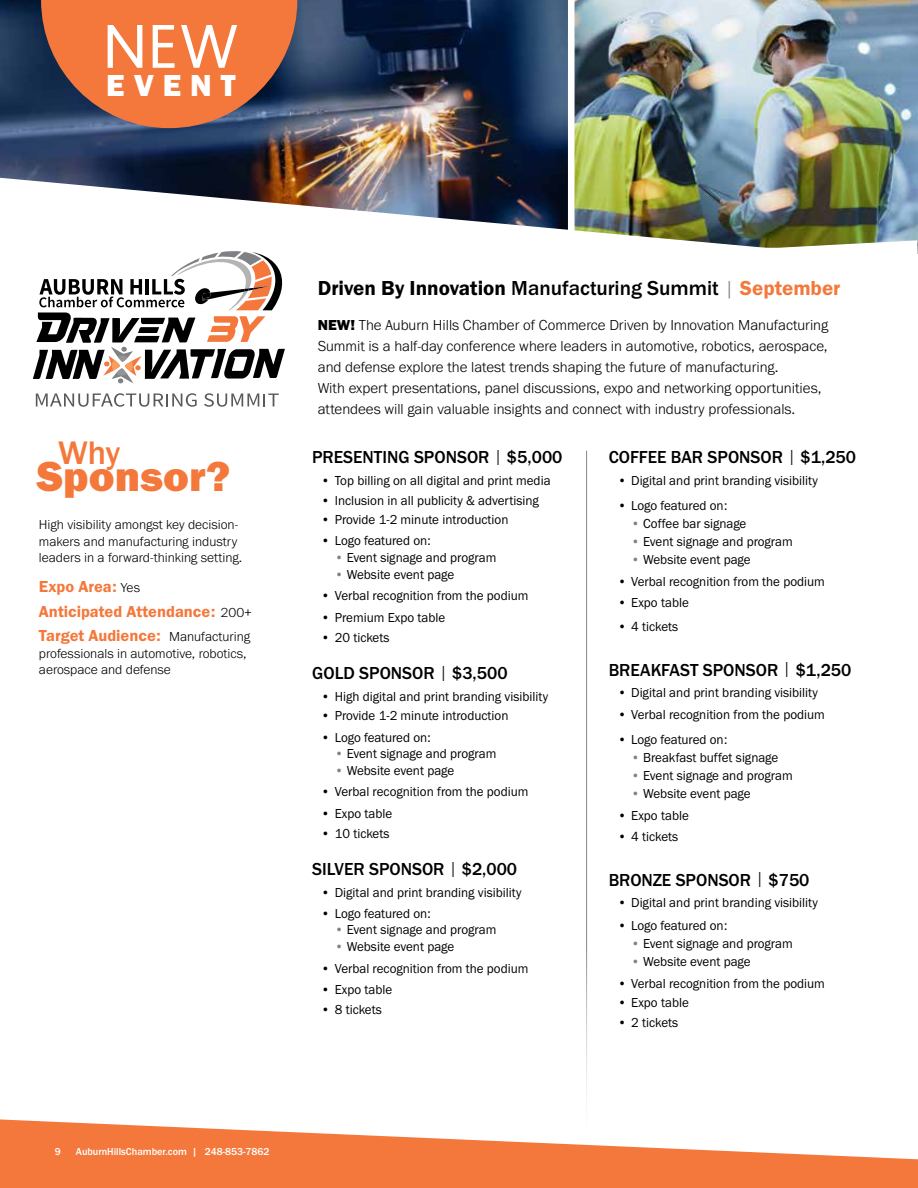
<style>
.page{position:relative;width:918px;height:1188px;background:#fff}
.page>*{position:absolute;margin:0;border:0;box-sizing:border-box;transform-origin:0 0}
.t1{font:43.5px "Franklin Gothic URW Hea";color:#f4783b}
.t2{font:500 33.75px "Franklin Gothic URW";color:#f4783b}
.t3{font:31.5px "Franklin Gothic URW Hea";letter-spacing:.285em;color:#fff}
.t4{font:500 21px "Franklin Gothic URW";color:#000}
.t5{font:500 18px "Franklin Gothic URW";color:#000}
.t6{font:16.5px/24.3px "Franklin Gothic URW Dem";color:#f4783b}
.t7{font:300 15px/21px "Franklin Gothic URW";color:#000}
.t8{font:13.5px "Franklin Gothic URW Boo";color:#000}
.t9{font:300 13.5px/16.5px "Franklin Gothic URW";color:#000}
.t10{font:500 10.5px "Franklin Gothic URW";color:#fff}
.s1{font-family:"Franklin Gothic URW";font-weight:300;font-size:13.5px;color:#000}
.s2{font-family:"Franklin Gothic URW Dem";font-weight:400}
.s3{font-weight:300;color:#808285}
.s4{font-family:"Franklin Gothic URW Dem";font-weight:400;color:#f4783b}
.s5{font-family:"Franklin Gothic URW Hea";font-weight:400}
.s6{font-weight:300}
.s7{color:#808285}
</style>
<div class="page">
<img style="left:575px;top:0;width:343px;height:178px">
<img style="left:0;top:0;width:568px;height:178px">
<img style="left:3px;top:178px;width:915px;height:225px">
<svg style="left:0;top:1119px;width:918px;height:69px;fill:#f4783b"></svg>
<hr style="left:586px;top:451px;width:1px;height:714px;background:#808184">
<svg style="left:41px;top:0;width:256px;height:128px;background:#c8744f"></svg>
<svg style="left:36px;top:393px;width:161px;height:14px"></svg>
<svg style="left:204px;top:393px;width:75px;height:14px"></svg>
<svg style="left:33px;top:251px;width:252px;height:132px"></svg>
<h3 class="t3" style="left:106px;top:65px;width:131px">EVENT</h3>
<h2 class="t2" style="left:58px;top:432px;width:64px">Why</h2>
<h1 class="t1" style="left:37px;top:448px;width:195px">Sponsor?</h1>
<p class="t9" style="left:39px;top:516px;width:205px">High visibility amongst key decision&shy;makers and manufacturing industry leaders in a forward-thinking setting.</p>
<p class="t6" style="left:39px;top:575px;width:215px">Expo Area: <span class="s1">Yes<br></span>Anticipated Attendance: <span class="s1">200+<br></span>Target Audience: <span class="s1">Manufacturing</span></p>
<p class="t9" style="left:39px;top:645px;width:209px">professionals in automotive, robotics, aerospace and defense</p>
<h3 class="t4" style="left:318px;top:275px;width:524px"><span class="s2">Driven By Innovation</span> Manufacturing Summit <span class="s3">|</span> <span class="s4">September</span></h3>
<p class="t7" style="left:318px;top:314px;width:512px"><span class="s5">NEW!</span> The Auburn Hills Chamber of Commerce Driven by Innovation Manufacturing Summit is a half-day conference where leaders in automotive, robotics, aerospace, and defense explore the latest trends shaping the future of manufacturing.<br>With expert presentations, panel discussions, expo and networking opportunities, attendees will gain valuable insights and connect with industry professionals.</p>
<h3 class="t5" style="left:312px;top:446px;width:252px">PRESENTING SPONSOR <span class="s6">|</span> $5,000</h3>
<p class="t8" style="left:321px;top:472px;width:231px">• Top billing on all digital and print media</p>
<p class="t8" style="left:321px;top:492px;width:219px">• Inclusion in all publicity &amp; advertising</p>
<p class="t8" style="left:321px;top:512px;width:189px">• Provide 1-2 minute introduction</p>
<p class="t8" style="left:321px;top:533px;width:111px">• Logo featured on:</p>
<p class="t8" style="left:335px;top:549px;width:163px"><span class="s7">•</span> Event signage and program</p>
<p class="t8" style="left:335px;top:566px;width:121px"><span class="s7">•</span> Website event page</p>
<p class="t8" style="left:321px;top:587px;width:209px">• Verbal recognition from the podium</p>
<p class="t8" style="left:321px;top:609px;width:126px">• Premium Expo table</p>
<p class="t8" style="left:321px;top:629px;width:70px">• 20 tickets</p>
<h3 class="t5" style="left:312px;top:662px;width:197px">GOLD SPONSOR <span class="s6">|</span> $3,500</h3>
<p class="t8" style="left:321px;top:688px;width:228px">• High digital and print branding visibility</p>
<p class="t8" style="left:321px;top:708px;width:189px">• Provide 1-2 minute introduction</p>
<p class="t8" style="left:321px;top:729px;width:111px">• Logo featured on:</p>
<p class="t8" style="left:335px;top:745px;width:163px"><span class="s7">•</span> Event signage and program</p>
<p class="t8" style="left:335px;top:762px;width:121px"><span class="s7">•</span> Website event page</p>
<p class="t8" style="left:321px;top:783px;width:209px">• Verbal recognition from the podium</p>
<p class="t8" style="left:321px;top:805px;width:73px">• Expo table</p>
<p class="t8" style="left:321px;top:825px;width:70px">• 10 tickets</p>
<h3 class="t5" style="left:312px;top:858px;width:206px">SILVER SPONSOR <span class="s6">|</span> $2,000</h3>
<p class="t8" style="left:321px;top:884px;width:202px">• Digital and print branding visibility</p>
<p class="t8" style="left:321px;top:905px;width:111px">• Logo featured on:</p>
<p class="t8" style="left:335px;top:922px;width:163px"><span class="s7">•</span> Event signage and program</p>
<p class="t8" style="left:335px;top:938px;width:121px"><span class="s7">•</span> Website event page</p>
<p class="t8" style="left:321px;top:960px;width:209px">• Verbal recognition from the podium</p>
<p class="t8" style="left:321px;top:982px;width:73px">• Expo table</p>
<p class="t8" style="left:321px;top:1001px;width:62px">• 8 tickets</p>
<h3 class="t5" style="left:609px;top:446px;width:249px">COFFEE BAR SPONSOR <span class="s6">|</span> $1,250</h3>
<p class="t8" style="left:618px;top:472px;width:202px">• Digital and print branding visibility</p>
<p class="t8" style="left:618px;top:497px;width:111px">• Logo featured on:</p>
<p class="t8" style="left:631px;top:515px;width:117px"><span class="s7">•</span> Coffee bar signage</p>
<p class="t8" style="left:631px;top:533px;width:163px"><span class="s7">•</span> Event signage and program</p>
<p class="t8" style="left:631px;top:551px;width:121px"><span class="s7">•</span> Website event page</p>
<p class="t8" style="left:618px;top:573px;width:209px">• Verbal recognition from the podium</p>
<p class="t8" style="left:618px;top:595px;width:73px">• Expo table</p>
<p class="t8" style="left:618px;top:619px;width:62px">• 4 tickets</p>
<h3 class="t5" style="left:609px;top:659px;width:244px">BREAKFAST SPONSOR <span class="s6">|</span> $1,250</h3>
<p class="t8" style="left:618px;top:685px;width:202px">• Digital and print branding visibility</p>
<p class="t8" style="left:618px;top:706px;width:209px">• Verbal recognition from the podium</p>
<p class="t8" style="left:618px;top:731px;width:111px">• Logo featured on:</p>
<p class="t8" style="left:631px;top:749px;width:149px"><span class="s7">•</span> Breakfast buffet signage</p>
<p class="t8" style="left:631px;top:767px;width:163px"><span class="s7">•</span> Event signage and program</p>
<p class="t8" style="left:631px;top:785px;width:121px"><span class="s7">•</span> Website event page</p>
<p class="t8" style="left:618px;top:807px;width:73px">• Expo table</p>
<p class="t8" style="left:618px;top:829px;width:62px">• 4 tickets</p>
<h3 class="t5" style="left:609px;top:869px;width:202px">BRONZE SPONSOR <span class="s6">|</span> $750</h3>
<p class="t8" style="left:618px;top:895px;width:202px">• Digital and print branding visibility</p>
<p class="t8" style="left:618px;top:917px;width:111px">• Logo featured on:</p>
<p class="t8" style="left:631px;top:935px;width:163px"><span class="s7">•</span> Event signage and program</p>
<p class="t8" style="left:631px;top:953px;width:121px"><span class="s7">•</span> Website event page</p>
<p class="t8" style="left:618px;top:975px;width:209px">• Verbal recognition from the podium</p>
<p class="t8" style="left:618px;top:994px;width:73px">• Expo table</p>
<p class="t8" style="left:618px;top:1014px;width:62px">• 2 tickets</p>
<p class="t10" style="left:55px;top:1145px;width:7px">9</p>
<p class="t10" style="left:76px;top:1145px;width:195px">AuburnHillsChamber.com | 248-853-7862</p>
</div>
